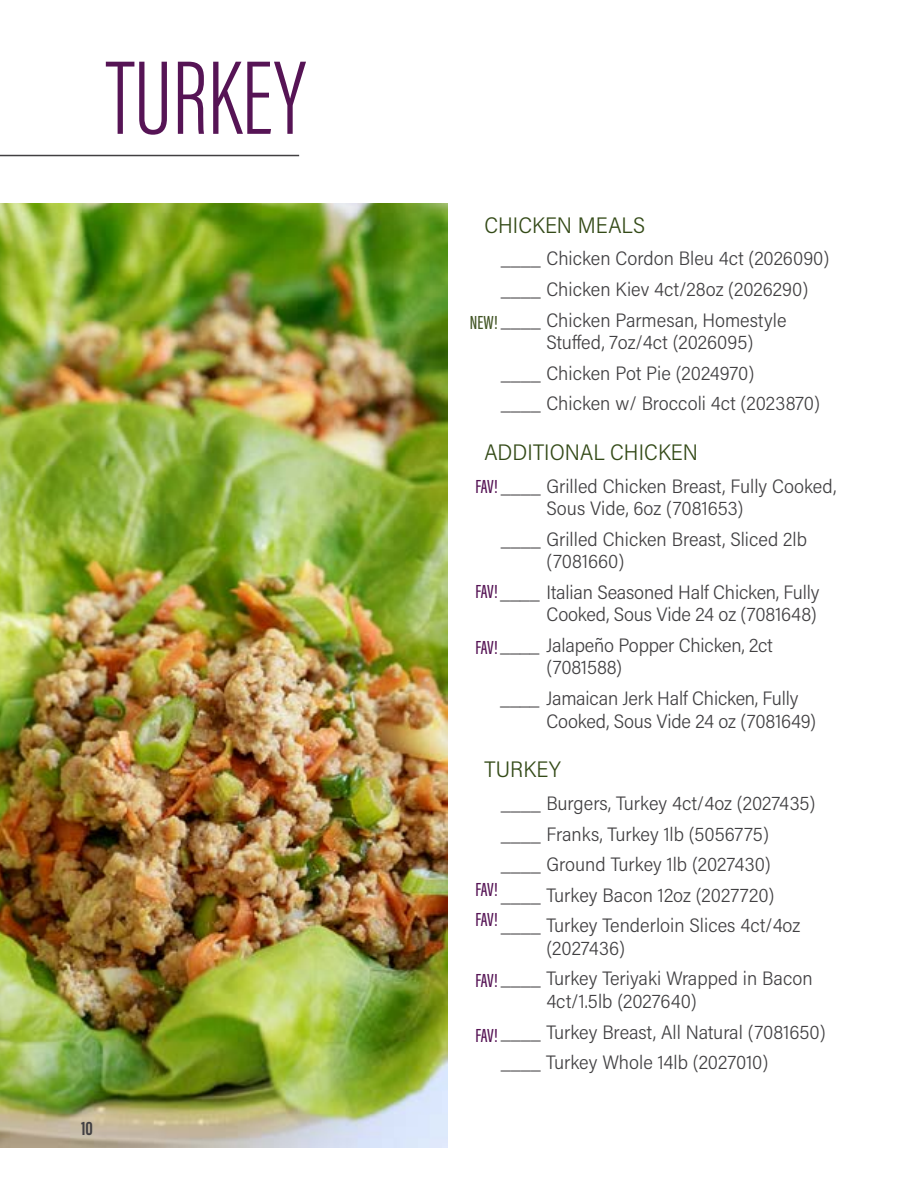
<style>
.page{position:relative;width:918px;height:1188px;background:#fff}
.page>*{position:absolute;margin:0;border:0;box-sizing:border-box;transform-origin:0 0}
.t1{font:300 108px "Acumin Pro Extra Cond";color:#561455}
.t2{font:300 22.5px "Acumin Pro Semi Cond";letter-spacing:.005em;color:#334a17}
.t3{font:300 19.5px/30.6px "Acumin Pro Semi Cond";color:#414042}
.t4{font:500 19.5px/30.2px "Acumin Pro Extra Cond";letter-spacing:-.025em;color:#561455}
.t5{font:500 19.5px "Acumin Pro Extra Cond";color:#425525}
.t6{font:700 19.5px "Acumin Pro Extra Cond";color:#414042}
.s1{font-family:"Acumin Pro Extra Cond";font-weight:500;color:#561455}
</style>
<div class="page">
<img style="left:0;top:203px;width:447px;height:944px">
<hr style="left:0;top:155px;width:299px;height:1px;background:#414042">
<h1 class="t1" style="left:106px;top:33px;width:201px">TURKEY</h1>
<p class="t6" style="left:81px;top:1117px;width:13px">10</p>
<p class="t2" style="left:484px;top:209px;width:162px">CHICKEN MEALS</p>
<p class="t3" style="left:501px;top:243px;width:330px">____ Chicken Cordon Bleu 4ct (2026090) ____ Chicken Kiev 4ct/28oz (2026290) ____ Chicken Parmesan, Homestyle</p>
<p class="t3" style="left:501px;top:326px;width:321px;text-indent:46px">Stuffed, 7oz/4ct (2026095)<br>____ Chicken Pot Pie (2024970)<br>____ Chicken w/ Broccoli 4ct (2023870)</p>
<p class="t2" style="left:484px;top:436px;width:215px">ADDITIONAL CHICKEN</p>
<p class="t3" style="left:546px;top:474px;width:291px;line-height:22.5px;text-indent:-71px"><span class="s1">FAV!</span> ____ Grilled Chicken Breast, Fully Cooked,<br>Sous Vide, 6oz (7081653)</p>
<p class="t3" style="left:546px;top:527px;width:262px;line-height:22.5px;text-indent:-46px">____ Grilled Chicken Breast, Sliced 2lb (7081660)</p>
<p class="t3" style="left:476px;top:580px;width:346px;line-height:22.5px;text-align:right"><span class="s1">FAV!</span>____ Italian Seasoned Half Chicken, Fully<br>Cooked, Sous Vide 24 oz (7081648)</p>
<p class="t3" style="left:546px;top:633px;width:228px;line-height:22.5px;text-indent:-71px"><span class="s1">FAV!</span>____ Jalapeño Popper Chicken, 2ct (7081588)</p>
<p class="t3" style="left:546px;top:686px;width:271px;line-height:22.5px;text-indent:-46px">____ Jamaican Jerk Half Chicken, Fully<br>Cooked, Sous Vide 24 oz (7081649)</p>
<p class="t2" style="left:484px;top:754px;width:78px">TURKEY</p>
<p class="t3" style="left:501px;top:787px;width:316px">____ Burgers, Turkey 4ct/4oz (2027435) ____ Franks, Turkey 1lb (5056775)<br>____ Ground Turkey 1lb (2027430) ____ Turkey Bacon 12oz (2027720) ____ Turkey Tenderloin Slices 4ct/4oz</p>
<p class="t3" style="left:476px;top:932px;width:339px;text-indent:71px">(2027436)<br><span class="s1">FAV!</span> ____ Turkey Teriyaki Wrapped in Bacon</p>
<p class="t3" style="left:501px;top:985px;width:327px;text-indent:46px">4ct/1.5lb (2027640)<br>____ Turkey Breast, All Natural (7081650) ____ Turkey Whole 14lb (2027010)</p>
<p class="t5" style="left:470px;top:311px;width:29px">NEW!</p>
<p class="t4" style="left:476px;top:874px;width:24px">FAV!<br>FAV!</p>
<p class="t4" style="left:476px;top:1020px;width:24px">FAV!</p>
</div>
